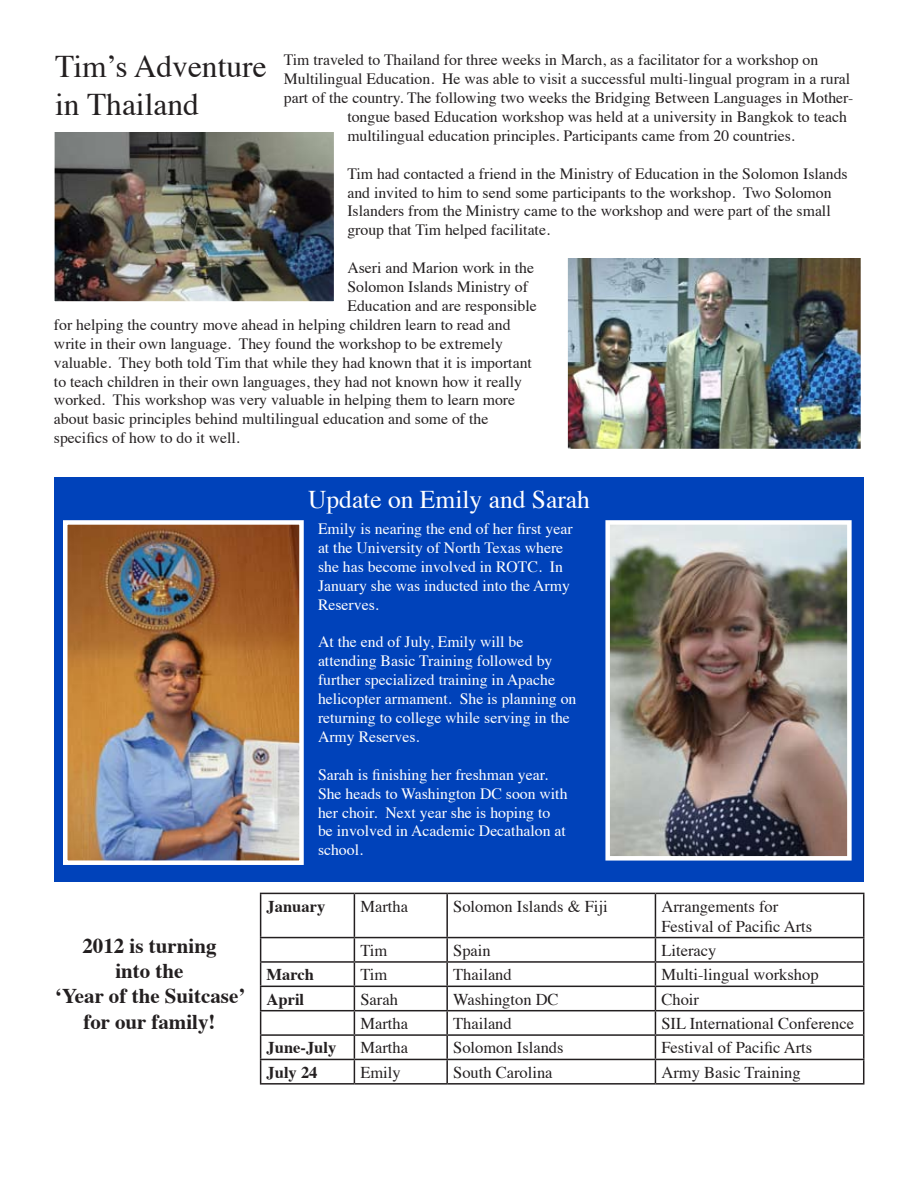
<style>
.page{position:relative;width:918px;height:1188px;background:#fff}
.page>*{position:absolute;margin:0;border:0;box-sizing:border-box;transform-origin:0 0}
.t1{font:31.5px/37.8px "Times";color:#231f20}
.t2{font:25.5px "Times";color:#fff}
.t3{font:700 21px/25.2px "Times";color:#231f20;text-align:center}
.t4{font:16.5px/19.8px "Times";color:#231f20}
.t5{font:700 16.5px "Times";color:#231f20}
.t6{font:15.75px/18.9px "Times";color:#231f20}
.t7{font:15.75px/18.9px "Times";color:#fff}
</style>
<div class="page">
<div style="left:54px;top:477px;width:810px;height:404px;background:#0042ba"></div>
<img style="left:55px;top:133px;width:278px;height:168px">
<div style="left:50px;top:128px;width:288px;height:178px;border:4px solid #fff"></div>
<img style="left:568px;top:258px;width:292px;height:190px">
<div style="left:563px;top:238px;width:302px;height:215px;border:4px solid #fff"></div>
<hr style="left:260px;top:893px;width:94px;height:1px;background:#231f20">
<hr style="left:260px;top:894px;width:1px;height:43px;background:#231f20">
<hr style="left:354px;top:893px;width:93px;height:1px;background:#231f20">
<hr style="left:354px;top:894px;width:1px;height:43px;background:#231f20">
<hr style="left:447px;top:893px;width:208px;height:1px;background:#231f20">
<hr style="left:446px;top:894px;width:2px;height:43px;background:#231f20">
<hr style="left:655px;top:893px;width:209px;height:1px;background:#231f20">
<hr style="left:655px;top:894px;width:1px;height:43px;background:#231f20">
<hr style="left:863px;top:894px;width:1px;height:43px;background:#231f20">
<hr style="left:260px;top:937px;width:94px;height:1px;background:#231f20">
<hr style="left:354px;top:937px;width:93px;height:1px;background:#231f20">
<hr style="left:447px;top:937px;width:208px;height:1px;background:#231f20">
<hr style="left:446px;top:938px;width:2px;height:23px;background:#231f20">
<hr style="left:655px;top:937px;width:209px;height:1px;background:#231f20">
<hr style="left:260px;top:961px;width:94px;height:2px;background:#231f20">
<hr style="left:354px;top:961px;width:93px;height:2px;background:#231f20">
<hr style="left:447px;top:961px;width:208px;height:2px;background:#231f20">
<hr style="left:446px;top:963px;width:2px;height:23px;background:#231f20">
<hr style="left:655px;top:961px;width:209px;height:2px;background:#231f20">
<hr style="left:260px;top:986px;width:94px;height:1px;background:#231f20">
<hr style="left:354px;top:986px;width:93px;height:1px;background:#231f20">
<hr style="left:447px;top:986px;width:208px;height:1px;background:#231f20">
<hr style="left:446px;top:987px;width:2px;height:23px;background:#231f20">
<hr style="left:655px;top:986px;width:209px;height:1px;background:#231f20">
<hr style="left:260px;top:1010px;width:94px;height:1px;background:#231f20">
<hr style="left:354px;top:1010px;width:93px;height:1px;background:#231f20">
<hr style="left:447px;top:1010px;width:208px;height:1px;background:#231f20">
<hr style="left:446px;top:1011px;width:2px;height:23px;background:#231f20">
<hr style="left:655px;top:1010px;width:209px;height:1px;background:#231f20">
<hr style="left:260px;top:1034px;width:94px;height:2px;background:#231f20">
<hr style="left:354px;top:1034px;width:93px;height:2px;background:#231f20">
<hr style="left:447px;top:1034px;width:208px;height:2px;background:#231f20">
<hr style="left:446px;top:1036px;width:2px;height:23px;background:#231f20">
<hr style="left:655px;top:1034px;width:209px;height:2px;background:#231f20">
<hr style="left:260px;top:1059px;width:94px;height:1px;background:#231f20">
<svg style="left:260px;top:938px;width:1px;height:145px"></svg>
<hr style="left:354px;top:1059px;width:93px;height:1px;background:#231f20">
<svg style="left:354px;top:938px;width:1px;height:145px"></svg>
<hr style="left:447px;top:1059px;width:208px;height:1px;background:#231f20">
<hr style="left:446px;top:1060px;width:2px;height:23px;background:#231f20">
<hr style="left:655px;top:1059px;width:209px;height:1px;background:#231f20">
<svg style="left:655px;top:938px;width:1px;height:145px"></svg>
<svg style="left:863px;top:938px;width:1px;height:145px"></svg>
<hr style="left:260px;top:1083px;width:94px;height:2px;background:#231f20">
<hr style="left:354px;top:1083px;width:93px;height:2px;background:#231f20">
<hr style="left:447px;top:1083px;width:208px;height:2px;background:#231f20">
<hr style="left:655px;top:1083px;width:209px;height:2px;background:#231f20">
<img style="left:68px;top:525px;width:231px;height:335px">
<div style="left:63px;top:520px;width:241px;height:345px;border:4px solid #fff"></div>
<img style="left:610px;top:525px;width:237px;height:331px">
<div style="left:605px;top:520px;width:247px;height:341px;border:4px solid #fff"></div>
<p class="t6" style="left:284px;top:49px;width:536px">Tim traveled to Thailand for three weeks in March, as a facilitator for a workshop on</p>
<p class="t6" style="left:284px;top:68px;width:568px">Multilingual Education. He was able to visit a successful multi-lingual program in a rural</p>
<p class="t6" style="left:284px;top:87px;width:571px">part of the country. The following two weeks the Bridging Between Languages in Mother-</p>
<p class="t6" style="left:347px;top:106px;width:501px">tongue based Education workshop was held at a university in Bangkok to teach</p>
<p class="t6" style="left:347px;top:125px;width:449px">multilingual education principles. Participants came from 20 countries.</p>
<p class="t6" style="left:347px;top:163px;width:502px">Tim had contacted a friend in the Ministry of Education in the Solomon Islands and invited to him to send some participants to the workshop. Two Solomon Islanders from the Ministry came to the workshop and were part of the small group that Tim helped facilitate.</p>
<p class="t6" style="left:347px;top:257px;width:188px">Aseri and Marion work in the</p>
<p class="t6" style="left:347px;top:276px;width:182px">Solomon Islands Ministry of</p>
<p class="t6" style="left:347px;top:295px;width:191px">Education and are responsible</p>
<p class="t6" style="left:54px;top:314px;width:458px">for helping the country move ahead in helping children learn to read and</p>
<p class="t6" style="left:54px;top:333px;width:450px">write in their own language. They found the workshop to be extremely</p>
<p class="t6" style="left:54px;top:352px;width:479px">valuable. They both told Tim that while they had known that it is important</p>
<p class="t6" style="left:54px;top:370px;width:470px">to teach children in their own languages, they had not known how it really</p>
<p class="t6" style="left:54px;top:389px;width:463px">worked. This workshop was very valuable in helping them to learn more</p>
<p class="t6" style="left:54px;top:408px;width:436px">about basic principles behind multilingual education and some of the</p>
<p class="t6" style="left:54px;top:427px;width:187px">specifics of how to do it well.</p>
<h1 class="t1" style="left:55px;top:45px;width:213px">Tim’s Adventure in Thailand</h1>
<h2 class="t2" style="left:308px;top:475px;width:283px">Update on Emily and Sarah</h2>
<h3 class="t3" style="left:55px;top:931px;width:192px">2012 is turning<br>into the<br>‘Year of the Suitcase’ for our family!</h3>
<p class="t7" style="left:318px;top:518px;width:256px">Emily is nearing the end of her first year at the University of North Texas where she has become involved in ROTC. In<br>January she was inducted into the Army<br>Reserves.</p>
<p class="t7" style="left:318px;top:631px;width:260px">At the end of July, Emily will be attending Basic Training followed by further specialized training in Apache helicopter armament. She is planning on returning to college while serving in the Army Reserves.</p>
<p class="t7" style="left:318px;top:764px;width:251px">Sarah is finishing her freshman year.<br>She heads to Washington DC soon with her choir. Next year she is hoping to be involved in Academic Decathalon at school.</p>
<p class="t5" style="left:267px;top:890px;width:60px">January</p>
<p class="t4" style="left:360px;top:895px;width:49px">Martha</p>
<p class="t4" style="left:453px;top:895px;width:156px">Solomon Islands &amp; Fiji</p>
<p class="t4" style="left:661px;top:895px;width:152px">Arrangements for<br>Festival of Pacific Arts</p>
<p class="t4" style="left:360px;top:939px;width:28px">Tim</p>
<p class="t4" style="left:453px;top:939px;width:39px">Spain</p>
<p class="t4" style="left:661px;top:939px;width:56px">Literacy</p>
<p class="t5" style="left:267px;top:959px;width:49px">March</p>
<p class="t4" style="left:360px;top:963px;width:28px">Tim</p>
<p class="t4" style="left:453px;top:963px;width:60px">Thailand</p>
<p class="t4" style="left:661px;top:963px;width:159px">Multi-lingual workshop</p>
<p class="t5" style="left:267px;top:983px;width:39px">April</p>
<p class="t4" style="left:360px;top:988px;width:39px">Sarah</p>
<p class="t4" style="left:453px;top:988px;width:107px">Washington DC</p>
<p class="t4" style="left:661px;top:988px;width:39px">Choir</p>
<p class="t4" style="left:360px;top:1012px;width:49px">Martha</p>
<p class="t4" style="left:453px;top:1012px;width:60px">Thailand</p>
<p class="t4" style="left:661px;top:1012px;width:194px">SIL International Conference</p>
<p class="t5" style="left:267px;top:1032px;width:71px">June-July</p>
<p class="t4" style="left:360px;top:1037px;width:49px">Martha</p>
<p class="t4" style="left:453px;top:1037px;width:112px">Solomon Islands</p>
<p class="t4" style="left:661px;top:1037px;width:152px">Festival of Pacific Arts</p>
<p class="t5" style="left:267px;top:1056px;width:52px">July 24</p>
<p class="t4" style="left:360px;top:1061px;width:42px">Emily</p>
<p class="t4" style="left:453px;top:1061px;width:101px">South Carolina</p>
<p class="t4" style="left:661px;top:1061px;width:141px">Army Basic Training</p>
</div>
